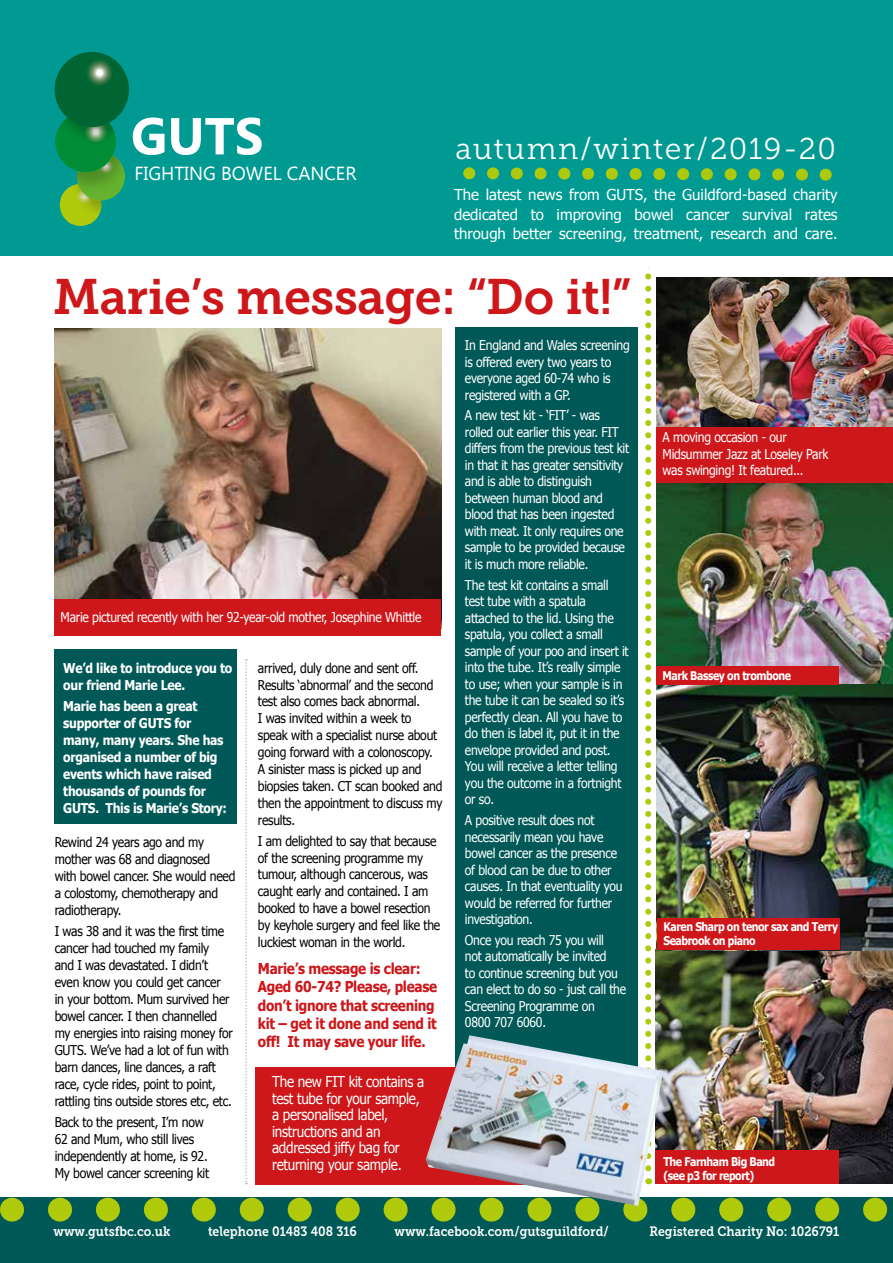
<style>
.page{position:relative;width:893px;height:1263px;background:#fff}
.page>*{position:absolute;margin:0;border:0;box-sizing:border-box;transform-origin:0 0}
.t1{font:700 51.9px "Khmer UI";color:#fff}
.t2{font:49.5px "Museo Slab 700";letter-spacing:-.01em;color:#cd171a}
.t3{font:30px "Museo Slab 300";letter-spacing:.05em;color:#fff}
.t4{font:18.9px "Khmer UI";color:#fff}
.t5{font:15px/19.5px "Tahoma";letter-spacing:-.02em;color:#fff;text-align:justify}
.t6{font:15px/16.5px "Tahoma";letter-spacing:-.02em;color:#fff;scale:.9 1}
.t7{font:700 15px/18.3px "Tahoma";letter-spacing:-.02em;color:#cd171a;scale:.9 1}
.t8{font:13.5px/16.5px "Tahoma";letter-spacing:-.02em;color:#fff;scale:.9 1}
.t9{font:13.5px/17px "Tahoma";letter-spacing:-.02em;color:#000;scale:.9 1}
.t10{font:700 13.5px/17px "Tahoma";letter-spacing:-.02em;color:#fff;scale:.9 1}
.t11{font:13.5px "Museo Slab 700";color:#fff;scale:.9 1}
.t12{font:700 12px/14.4px "Tahoma";letter-spacing:-.04em;color:#fff;scale:.88 1}
</style>
<div class="page">
<img style="left:656px;top:277px;width:237px;height:150px">
<img style="left:656px;top:482px;width:237px;height:702px">
<svg style="left:645px;top:276px;width:6px;height:759px"></svg>
<div style="left:55px;top:649px;width:182px;height:175px;background:#005857"></div>
<div style="left:455px;top:327px;width:183px;height:823px;background:#005857"></div>
<div style="left:0;top:0;width:893px;height:255px;background:#009a93"></div>
<svg style="left:463px;top:167px;width:369px;height:14px"></svg>
<div style="left:0;top:1198px;width:893px;height:65px;background:#005857"></div>
<svg style="left:12px;top:1197px;width:881px;height:24px"></svg>
<svg style="left:245px;top:659px;width:2px;height:525px"></svg>
<div style="left:60px;top:184px;width:41px;height:42px;background:#afca0b;border-radius:50%"></div>
<img style="left:68px;top:199px;width:33px;height:25px">
<img style="left:76px;top:199px;width:17px;height:5px">
<img style="left:77px;top:155px;width:48px;height:44px">
<img style="left:97px;top:159px;width:17px;height:16px">
<div style="left:56px;top:111px;width:60px;height:61px;background:#008d36;border-radius:50%"></div>
<img style="left:56px;top:111px;width:60px;height:38px">
<img style="left:84px;top:120px;width:24px;height:23px;border-radius:12px">
<div style="left:55px;top:52px;width:74px;height:75px;background:#006533;border-radius:50%"></div>
<svg style="left:85px;top:58px;width:28px;height:29px"></svg>
<div style="left:655px;top:1150px;width:184px;height:34px;background:#cd171a"></div>
<div style="left:255px;top:1067px;width:376px;height:117px;background:#cd171a"></div>
<img style="left:55px;top:329px;width:386px;height:270px">
<div style="left:55px;top:599px;width:386px;height:37px;background:#cd171a"></div>
<img style="left:426px;top:1035px;width:237px;height:171px">
<svg style="left:426px;top:1171px;width:9px;height:8px"></svg>
<div style="left:656px;top:666px;width:183px;height:18px;background:#cd171a"></div>
<div style="left:656px;top:427px;width:237px;height:55px;background:#cd171a"></div>
<div style="left:657px;top:918px;width:183px;height:32px;background:#cd171a"></div>
<h1 class="t1" style="left:131px;top:106px;width:134px">GUTS</h1>
<h3 class="t4" style="left:134px;top:162px;width:224px">FIGHTING BOWEL CANCER</h3>
<h3 class="t3" style="left:455px;top:132px;width:382px">autumn/winter/2019-20</h3>
<p class="t5" style="left:454px;top:184px;width:385px">The latest news from GUTS, the Guildford-based charity dedicated to improving bowel cancer survival rates through better screening, treatment, research and care.</p>
<h2 class="t2" style="left:53px;top:268px;width:580px">Marie’s message: “Do it!”</h2>
<p class="t8" style="left:61px;top:608px;width:402px">Marie pictured recently with her 92-year-old mother, Josephine Whittle</p>
<p class="t10" style="left:63px;top:658px;width:190px">We’d like to introduce you to our friend Marie Lee.</p>
<p class="t10" style="left:63px;top:697px;width:184px">Marie has been a great supporter of GUTS for many, many years. She has organised a number of big events which have raised thousands of pounds for<br>GUTS. This is Marie’s Story:</p>
<p class="t9" style="left:55px;top:833px;width:202px">Rewind 24 years ago and my mother was 68 and diagnosed with bowel cancer. She would need a colostomy, chemotherapy and radiotherapy.</p>
<p class="t9" style="left:55px;top:922px;width:200px">I was 38 and it was the first time cancer had touched my family<br>and I was devastated. I didn’t even know you could get cancer in your bottom. Mum survived her bowel cancer. I then channelled my energies into raising money for<br>GUTS. We’ve had a lot of fun with barn dances, line dances, a raft race, cycle rides, point to point, rattling tins outside stores etc, etc.</p>
<p class="t9" style="left:55px;top:1113px;width:173px">Back to the present, I’m now<br>62 and Mum, who still lives independently at home, is 92.<br>My bowel cancer screening kit</p>
<p class="t9" style="left:258px;top:659px;width:207px">arrived, duly done and sent off.<br>Results ‘abnormal’ and the second test also comes back abnormal.<br>I was invited within a week to speak with a specialist nurse about going forward with a colonoscopy.<br>A sinister mass is picked up and biopsies taken. CT scan booked and then the appointment to discuss my results.</p>
<p class="t9" style="left:258px;top:832px;width:204px">I am delighted to say that because of the screening programme my tumour, although cancerous, was caught early and contained. I am booked to have a bowel resection by keyhole surgery and feel like the luckiest woman in the world.</p>
<p class="t7" style="left:258px;top:958px;width:201px">Marie’s message is clear:<br>Aged 60-74? Please, please don’t ignore that screening kit – get it done and send it off! It may save your life.</p>
<p class="t6" style="left:272px;top:1073px;width:171px">The new FIT kit contains a test tube for your sample, a personalised label, instructions and an addressed jiffy bag for returning your sample.</p>
<p class="t8" style="left:465px;top:336px;width:185px">In England and Wales screening is offered every two years to everyone aged 60-74 who is registered with a GP.</p>
<p class="t8" style="left:465px;top:407px;width:184px">A new test kit - ‘FIT’ - was rolled out earlier this year. FIT differs from the previous test kit in that it has greater sensitivity and is able to distinguish between human blood and blood that has been ingested with meat. It only requires one sample to be provided because it is much more reliable.</p>
<p class="t8" style="left:465px;top:576px;width:183px">The test kit contains a small test tube with a spatula attached to the lid. Using the spatula, you collect a small sample of your poo and insert it into the tube. It’s really simple to use; when your sample is in the tube it can be sealed so it’s perfectly clean. All you have to do then is label it, put it in the envelope provided and post.<br>You will receive a letter telling you the outcome in a fortnight or so.</p>
<p class="t8" style="left:465px;top:811px;width:177px">A positive result does not necessarily mean you have bowel cancer as the presence of blood can be due to other causes. In that eventuality you would be referred for further investigation.</p>
<p class="t8" style="left:465px;top:931px;width:181px">Once you reach 75 you will<br>not automatically be invited<br>to continue screening but you can elect to do so - just call the<br>Screening Programme on<br>0800 707 6060.</p>
<p class="t8" style="left:663px;top:428px;width:186px">A moving occasion - our<br>Midsummer Jazz at Loseley Park was swinging! It featured...</p>
<p class="t12" style="left:663px;top:668px;width:148px">Mark Bassey on trombone</p>
<p class="t12" style="left:663px;top:918px;width:200px">Karen Sharp on tenor sax and Terry<br>Seabrook on piano</p>
<p class="t12" style="left:663px;top:1153px;width:128px">The Farnham Big Band (see p3 for report)</p>
<p class="t11" style="left:54px;top:1223px;width:131px">www.gutsfbc.co.uk</p>
<p class="t11" style="left:208px;top:1223px;width:167px">telephone 01483 408 316</p>
<p class="t11" style="left:394px;top:1223px;width:240px">www.facebook.com/gutsguildford/</p>
<p class="t11" style="left:650px;top:1223px;width:212px">Registered Charity No: 1026791</p>
</div>
